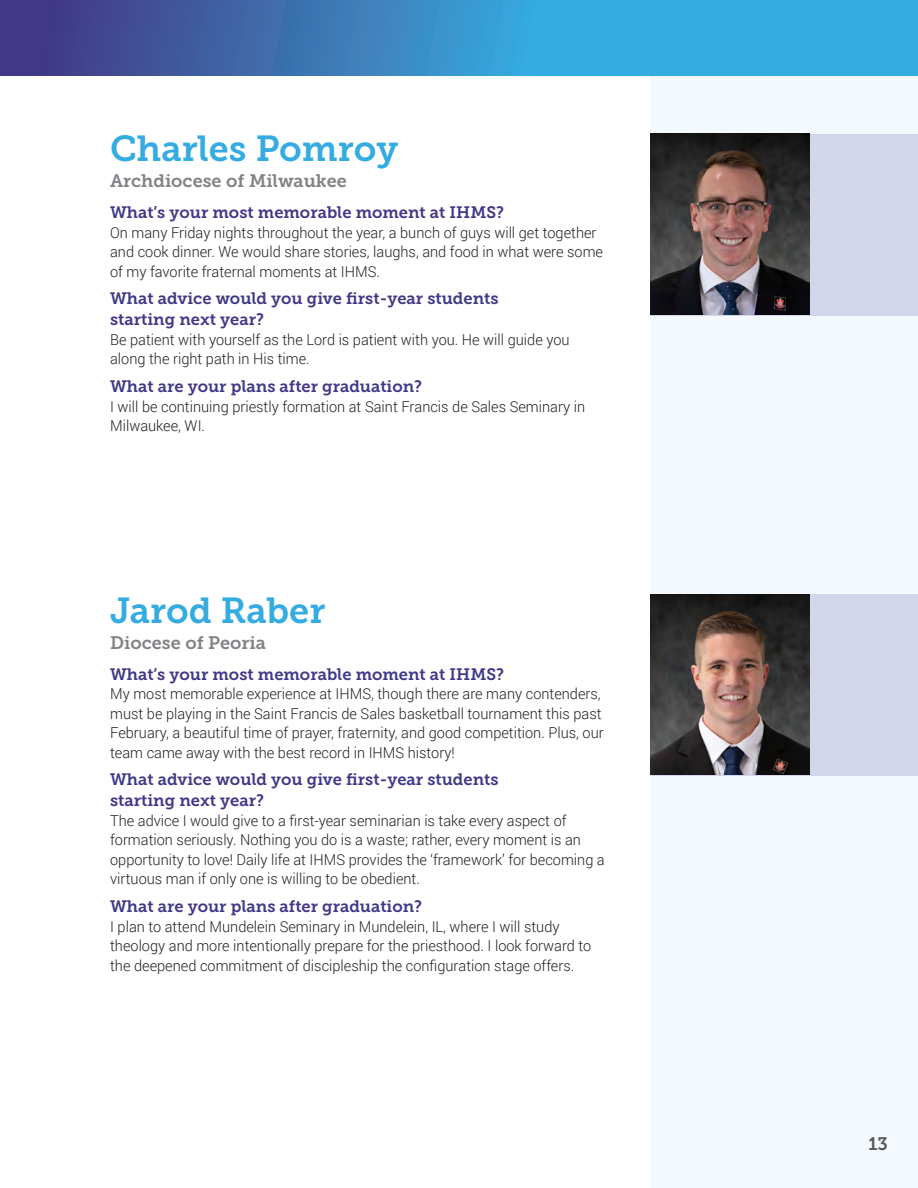
<style>
.page{position:relative;width:918px;height:1188px;background:#fff}
.page>*{position:absolute;margin:0;border:0;box-sizing:border-box;transform-origin:0 0}
.t1{font:36px "Museo Slab 700";color:#34abe1}
.t2{font:18px "Museo Slab 700";color:#808285}
.t3{font:18px "Museo Slab 700";color:#57585a}
.t4{font:16.5px/21px "Museo Slab 700";color:#413887}
.t5{font:300 15px/19.5px "Roboto";color:#231f20}
</style>
<div class="page">
<div style="left:651px;top:76px;width:267px;height:1112px;background:#f3f9fd"></div>
<div style="left:651px;top:134px;width:267px;height:181px;background:#d2d6eb"></div>
<div style="left:651px;top:594px;width:267px;height:181px;background:#d2d6eb"></div>
<img style="left:651px;top:134px;width:159px;height:181px">
<img style="left:651px;top:594px;width:159px;height:181px">
<svg style="left:0;top:0;width:918px;height:76px"></svg>
<p class="t1" style="left:110px;top:128px;width:290px">Charles Pomroy</p>
<p class="t2" style="left:110px;top:171px;width:238px">Archdiocese of Milwaukee</p>
<p class="t4" style="left:110px;top:202px;width:396px">What’s your most memorable moment at IHMS?</p>
<p class="t5" style="left:110px;top:222px;width:494px">On many Friday nights throughout the year, a bunch of guys will get together and cook dinner. We would share stories, laughs, and food in what were some of my favorite fraternal moments at IHMS.</p>
<p class="t4" style="left:110px;top:288px;width:390px">What advice would you give first-year students starting next year?</p>
<p class="t5" style="left:110px;top:329px;width:461px">Be patient with yourself as the Lord is patient with you. He will guide you along the right path in His time.</p>
<p class="t4" style="left:110px;top:376px;width:314px">What are your plans after graduation?</p>
<p class="t5" style="left:110px;top:396px;width:477px">I will be continuing priestly formation at Saint Francis de Sales Seminary in<br>Milwaukee, WI.</p>
<p class="t1" style="left:110px;top:590px;width:217px">Jarod Raber</p>
<p class="t2" style="left:110px;top:632px;width:157px">Diocese of Peoria</p>
<p class="t4" style="left:110px;top:664px;width:396px">What’s your most memorable moment at IHMS?</p>
<p class="t5" style="left:110px;top:684px;width:495px">My most memorable experience at IHMS, though there are many contenders, must be playing in the Saint Francis de Sales basketball tournament this past February, a beautiful time of prayer, fraternity, and good competition. Plus, our team came away with the best record in IHMS history!</p>
<p class="t4" style="left:110px;top:769px;width:390px">What advice would you give first-year students starting next year?</p>
<p class="t5" style="left:110px;top:810px;width:496px">The advice I would give to a first-year seminarian is take every aspect of formation seriously. Nothing you do is a waste; rather, every moment is an opportunity to love! Daily life at IHMS provides the ‘framework’ for becoming a virtuous man if only one is willing to be obedient.</p>
<p class="t4" style="left:110px;top:896px;width:314px">What are your plans after graduation?</p>
<p class="t5" style="left:110px;top:916px;width:483px">I plan to attend Mundelein Seminary in Mundelein, IL, where I will study theology and more intentionally prepare for the priesthood. I look forward to the deepened commitment of discipleship the configuration stage offers.</p>
<p class="t3" style="left:868px;top:1133px;width:21px">13</p>
</div>
